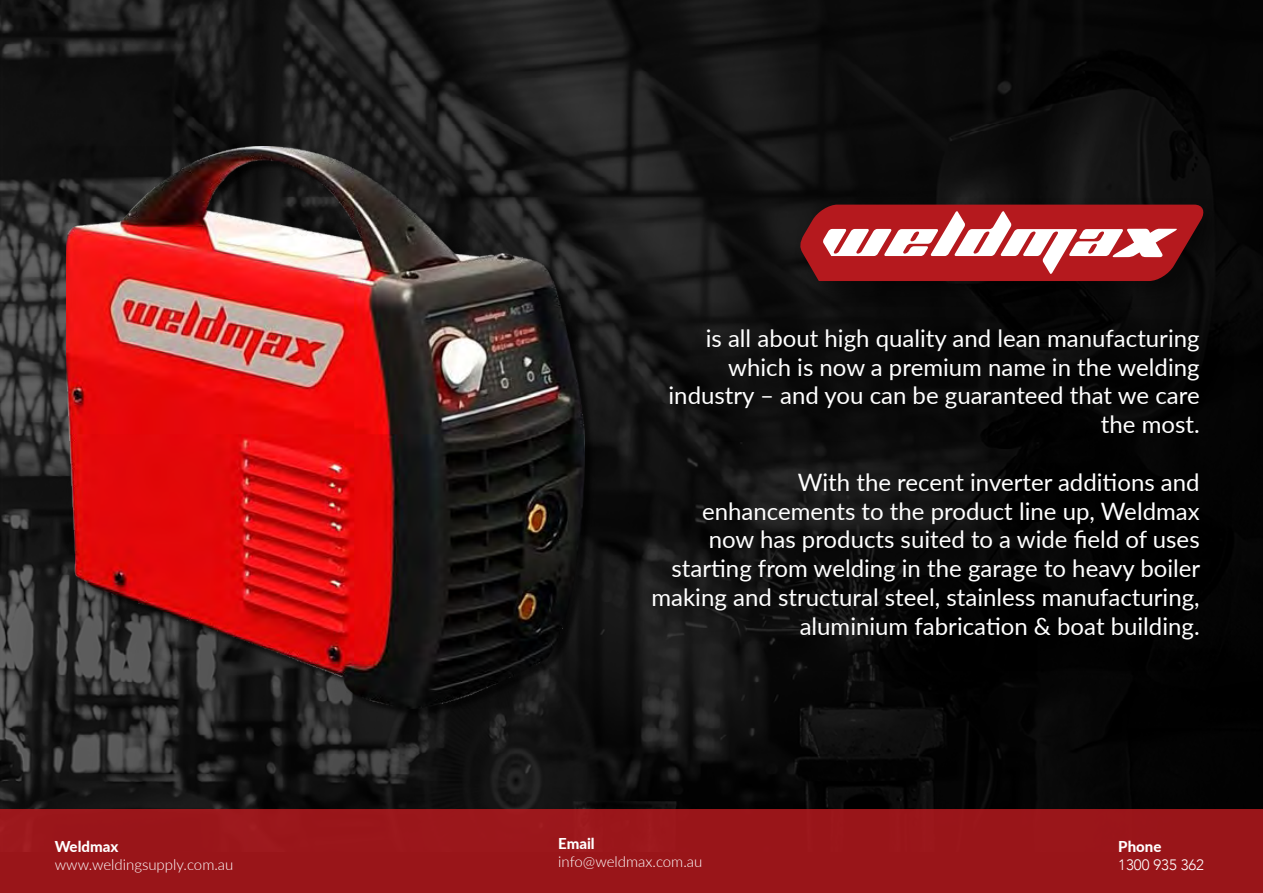
<style>
.page{position:relative;width:1263px;height:893px;background:#fff}
.page>*{position:absolute;margin:0;border:0;box-sizing:border-box;transform-origin:0 0}
.t1{font:24px/28.8px "Lato";color:#fff;text-align:right}
.t2{font:300 15px "Lato";color:#fff}
.t3{font:800 15px "Lato";color:#fff}
.t4{font:300 15px "Avenir";color:#fff}
</style>
<div class="page">
<img style="left:0;top:0;width:1263px;height:809px">
<div style="left:0;top:809px;width:1263px;height:84px;background:#991519"></div>
<div style="left:636px;top:313px;width:602px;height:364px;background:#000;opacity:.75"></div>
<div style="left:794px;top:197px;width:435px;height:110px;background:#000;opacity:.45"></div>
<svg style="left:799px;top:205px;width:407px;height:76px"></svg>
<div style="left:69px;top:149px;width:526px;height:569px;background:#000;opacity:.6"></div>
<img style="left:67px;top:147px;width:518px;height:562px">
<p class="t3" style="left:55px;top:835px;width:65px">Weldmax</p>
<p class="t2" style="left:55px;top:854px;width:180px">www.weldingsupply.com.au</p>
<p class="t1" style="left:668px;top:323px;width:533px">is all about high quality and lean manufacturing which is now a premium name in the welding industry – and you can be guaranteed that we care the most.</p>
<p class="t1" style="left:651px;top:467px;width:550px">With the recent inverter additions and enhancements to the product line up, Weldmax now has products suited to a wide field of uses starting from welding in the garage to heavy boiler making and structural steel, stainless manufacturing, aluminium fabrication &amp; boat building.</p>
<p class="t3" style="left:558px;top:832px;width:38px">Email</p>
<p class="t2" style="left:558px;top:851px;width:146px">info@weldmax.com.au</p>
<p class="t3" style="left:1118px;top:835px;width:45px">Phone</p>
<p class="t4" style="left:1118px;top:856px;width:87px">1300 935 362</p>
</div>
